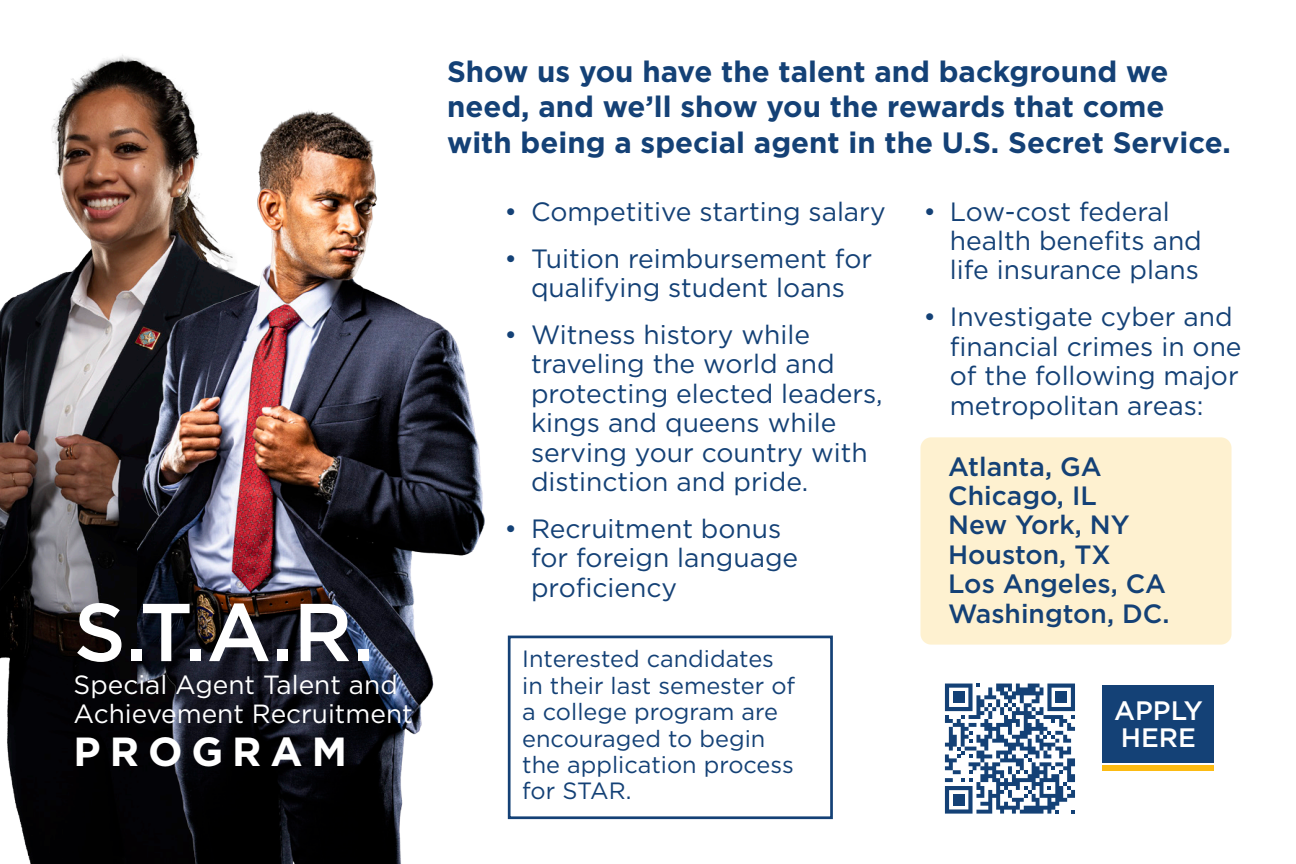
<style>
.page{position:relative;width:1296px;height:864px;background:#fff}
.page>*{position:absolute;margin:0;border:0;box-sizing:border-box;transform-origin:0 0}
.t1{font:500 81.9px "Gotham";color:#fff}
.t2{font:700 40.5px "Gotham";letter-spacing:.22em;color:#fff}
.t3{font:700 29.4px/35.4px "Gotham";color:#144176}
.t4{font:500 26.7px/26.7px "Gotham";color:#fff}
.t5{font:26.4px/29.4px "Gotham";color:#144176}
.t6{font:500 26.4px/29.4px "Gotham";color:#144176}
.t7{font:26.4px/28.8px "Gotham";color:#fff}
.t8{font:23.4px/26.4px "Gotham";color:#144176}
</style>
<div class="page">
<div style="left:920px;top:437px;width:312px;height:208px;background:#fef1d0;border-radius:11px"></div>
<img style="left:1px;top:55px;width:163px;height:809px">
<img style="left:138px;top:73px;width:347px;height:791px">
<svg style="left:945px;top:684px;width:130px;height:130px"></svg>
<div style="left:953px;top:691px;width:12px;height:12px;background:#144176"></div>
<div style="left:1055px;top:691px;width:12px;height:12px;background:#144176"></div>
<div style="left:953px;top:794px;width:12px;height:12px;background:#144176"></div>
<div style="left:1102px;top:686px;width:112px;height:77px;background:#144176"></div>
<div style="left:1102px;top:765px;width:112px;height:6px;background:#fcbb13"></div>
<div style="left:508px;top:636px;width:325px;height:183px;border:3px solid #144176"></div>
<p class="t1" style="left:74px;top:579px;width:302px">S.T.A.R.</p>
<p class="t7" style="left:74px;top:670px;width:341px">Special Agent Talent and<br>Achievement Recruitment</p>
<p class="t2" style="left:74px;top:725px;width:275px">PROGRAM</p>
<p class="t3" style="left:447px;top:54px;width:785px">Show us you have the talent and background we need, and we’ll show you the rewards that come with being a special agent in the U.S. Secret Service.</p>
<p class="t5" style="left:505px;top:196px;width:383px">• Competitive starting salary</p>
<p class="t5" style="left:505px;top:243px;width:369px;text-align:center">• Tuition reimbursement for qualifying student loans</p>
<p class="t5" style="left:531px;top:319px;width:353px;text-indent:-26px">• Witness history while traveling the world and protecting elected leaders, kings and queens while serving your country with distinction and pride.</p>
<p class="t5" style="left:531px;top:513px;width:269px;text-indent:-26px">• Recruitment bonus for foreign language proficiency</p>
<p class="t8" style="left:522px;top:645px;width:275px">Interested candidates in their last semester of a college program are encouraged to begin the application process for STAR.</p>
<p class="t5" style="left:950px;top:196px;width:254px;text-indent:-26px">• Low-cost federal health benefits and life insurance plans</p>
<p class="t5" style="left:950px;top:302px;width:293px;text-indent:-26px">• Investigate cyber and financial crimes in one of the following major metropolitan areas:</p>
<p class="t6" style="left:948px;top:451px;width:223px">Atlanta, GA<br>Chicago, IL<br>New York, NY<br>Houston, TX<br>Los Angeles, CA<br>Washington, DC.</p>
<p class="t4" style="left:1114px;top:697px;width:90px">APPLY<br>HERE</p>
</div>
